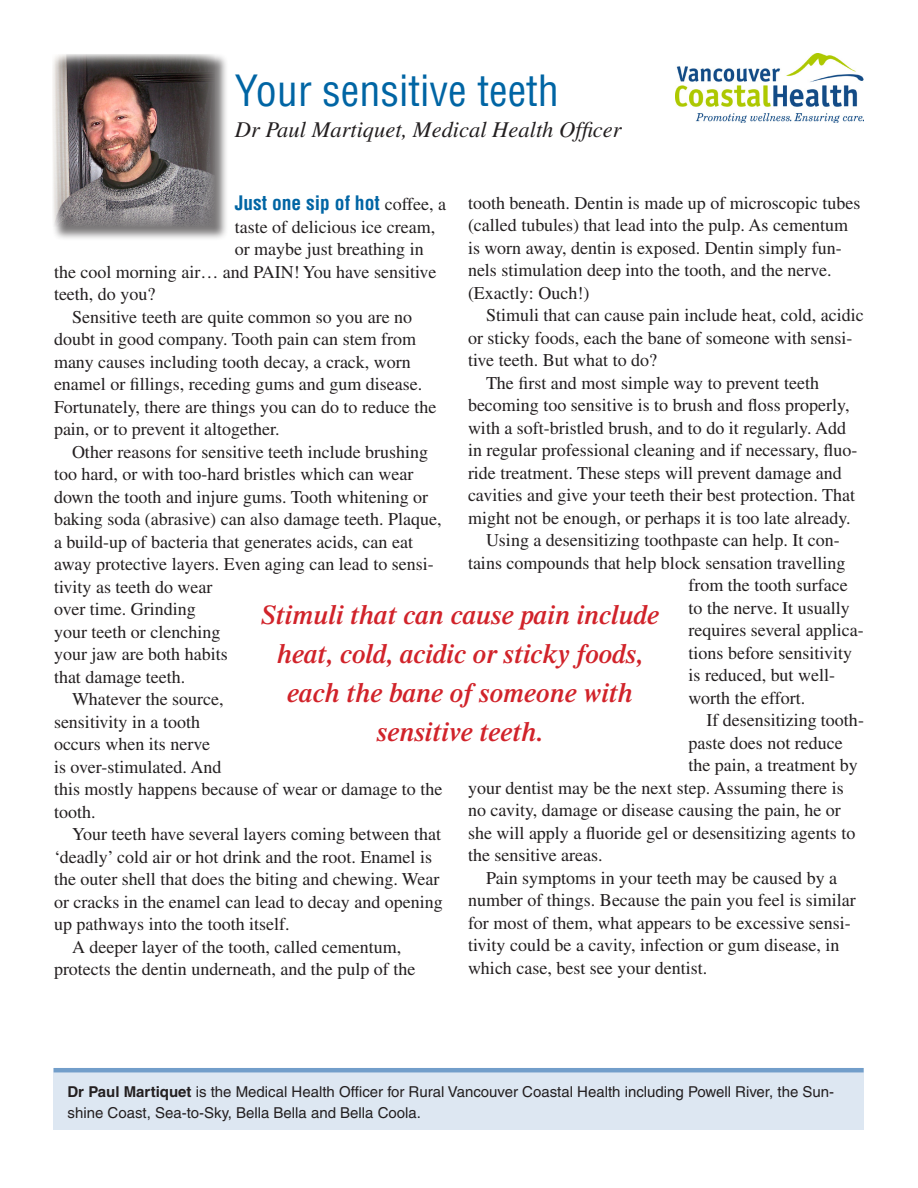
<style>
.page{position:relative;width:918px;height:1188px;background:#fff}
.page>*{position:absolute;margin:0;border:0;box-sizing:border-box;transform-origin:0 0}
.Headline{font:condensed 42px "Helvetica";color:#0065a4}
.Call-out{font:italic 600 27px/39px "Times";color:#d1232a;text-align:center}
.Subhead{font:italic 22.5px "Times";color:#231f20}
.Text_First_Paragraph{font:700 condensed 19.5px "Helvetica";color:#0065a4}
.Text_Second_Paragrap{font:18px/22.5px "Times";color:#231f20}
.Text_First_Paragraph-2{font:18px "Times";color:#231f20}
.t1{font:15px/21px "Helvetica";color:#231f20}
.s1{font-family:"Times";font-weight:400;font-stretch:normal;font-size:18px;color:#231f20}
.s2{font-weight:700}
</style>
<div class="page">
<div style="left:53px;top:1068px;width:811px;height:62px;background:#dde7f2"></div>
<hr style="left:54px;top:1068px;width:810px;height:4px;background:#729eca">
<div style="left:51px;top:53px;width:184px;height:203px;background:#231f20;opacity:.6"></div>
<img style="left:52px;top:54px;width:162px;height:173px">
<img style="left:675px;top:54px;width:189px;height:68px">
<p class="Headline" style="left:235px;top:64px;width:326px">Your sensitive teeth</p>
<p class="Subhead" style="left:235px;top:118px;width:388px">Dr Paul Martiquet, Medical Health Officer</p>
<p class="Text_First_Paragraph" style="left:235px;top:191px;width:213px">Just one sip of hot <span class="s1">coffee, a</span></p>
<p class="Text_First_Paragraph-2" style="left:235px;top:217px;width:202px">taste of delicious ice cream,</p>
<p class="Text_First_Paragraph-2" style="left:235px;top:239px;width:190px">or maybe just breathing in</p>
<p class="Text_First_Paragraph-2" style="left:54px;top:262px;width:384px">the cool morning air… and PAIN! You have sensitive</p>
<p class="Text_First_Paragraph-2" style="left:54px;top:284px;width:103px">teeth, do you?</p>
<p class="Text_Second_Paragrap" style="left:54px;top:305px;width:384px;text-indent:18px">Sensitive teeth are quite common so you are no doubt in good company. Tooth pain can stem from many causes including tooth decay, a crack, worn enamel or fillings, receding gums and gum disease.<br>Fortunately, there are things you can do to reduce the pain, or to prevent it altogether.</p>
<p class="Text_Second_Paragrap" style="left:54px;top:440px;width:389px;text-indent:18px">Other reasons for sensitive teeth include brushing too hard, or with too-hard bristles which can wear down the tooth and injure gums. Tooth whitening or baking soda (abrasive) can also damage teeth. Plaque, a build-up of bacteria that generates acids, can eat away protective layers. Even aging can lead to sensi&shy;tivity as teeth do wear<br>over time. Grinding<br>your teeth or clenching<br>your jaw are both habits<br>that damage teeth.</p>
<p class="Text_Second_Paragrap" style="left:54px;top:688px;width:390px;text-indent:18px">Whatever the source,<br>sensitivity in a tooth<br>occurs when its nerve<br>is over-stimulated. And<br>this mostly happens because of wear or damage to the tooth.</p>
<p class="Text_Second_Paragrap" style="left:54px;top:823px;width:390px;text-indent:18px">Your teeth have several layers coming between that ‘deadly’ cold air or hot drink and the root. Enamel is the outer shell that does the biting and chewing. Wear or cracks in the enamel can lead to decay and opening up pathways into the tooth itself.</p>
<p class="Text_Second_Paragrap" style="left:54px;top:935px;width:363px;text-align:center">A deeper layer of the tooth, called cementum, protects the dentin underneath, and the pulp of the</p>
<p class="Text_Second_Paragrap" style="left:468px;top:191px;width:394px">tooth beneath. Dentin is made up of microscopic tubes (called tubules) that lead into the pulp. As cementum is worn away, dentin is exposed. Dentin simply fun&shy;nels stimulation deep into the tooth, and the nerve. (Exactly: Ouch!)</p>
<p class="Text_Second_Paragrap" style="left:468px;top:304px;width:397px;text-indent:18px">Stimuli that can cause pain include heat, cold, acidic or sticky foods, each the bane of someone with sensi&shy;tive teeth. But what to do?</p>
<p class="Text_Second_Paragrap" style="left:468px;top:371px;width:391px;text-indent:18px">The first and most simple way to prevent teeth becoming too sensitive is to brush and floss properly, with a soft-bristled brush, and to do it regularly. Add in regular professional cleaning and if necessary, fluo&shy;ride treatment. These steps will prevent damage and cavities and give your teeth their best protection. That might not be enough, or perhaps it is too late already.</p>
<p class="Text_Second_Paragrap" style="left:486px;top:529px;width:355px">Using a desensitizing toothpaste can help. It con-</p>
<p class="Text_Second_Paragrap" style="left:468px;top:551px;width:379px">tains compounds that help block sensation travelling</p>
<p class="Text_Second_Paragrap" style="left:688px;top:574px;width:161px">from the tooth surface</p>
<p class="Text_Second_Paragrap" style="left:688px;top:596px;width:163px">to the nerve. It usually</p>
<p class="Text_Second_Paragrap" style="left:688px;top:619px;width:177px">requires several applica-</p>
<p class="Text_Second_Paragrap" style="left:688px;top:641px;width:165px">tions before sensitivity</p>
<p class="Text_Second_Paragrap" style="left:688px;top:664px;width:148px">is reduced, but well-</p>
<p class="Text_Second_Paragrap" style="left:688px;top:686px;width:118px">worth the effort.</p>
<p class="Text_Second_Paragrap" style="left:706px;top:709px;width:159px">If desensitizing tooth-</p>
<p class="Text_Second_Paragrap" style="left:688px;top:731px;width:156px">paste does not reduce</p>
<p class="Text_Second_Paragrap" style="left:688px;top:754px;width:171px">the pain, a treatment by</p>
<p class="Text_Second_Paragrap" style="left:468px;top:776px;width:377px">your dentist may be the next step. Assuming there is</p>
<p class="Text_Second_Paragrap" style="left:468px;top:799px;width:374px">no cavity, damage or disease causing the pain, he or</p>
<p class="Text_Second_Paragrap" style="left:468px;top:821px;width:389px">she will apply a fluoride gel or desensitizing agents to</p>
<p class="Text_Second_Paragrap" style="left:468px;top:844px;width:136px">the sensitive areas.</p>
<p class="Text_Second_Paragrap" style="left:468px;top:866px;width:389px;text-indent:18px">Pain symptoms in your teeth may be caused by a number of things. Because the pain you feel is similar for most of them, what appears to be excessive sensi&shy;tivity could be a cavity, infection or gum disease, in which case, best see your dentist.</p>
<p class="Call-out" style="left:261px;top:595px;width:400px">Stimuli that can cause pain include heat, cold, acidic or sticky foods, each the bane of someone with sensitive teeth.</p>
<p class="t1" style="left:68px;top:1081px;width:768px"><span class="s2">Dr Paul Martiquet</span> is the Medical Health Officer for Rural Vancouver Coastal Health including Powell River, the Sun&shy;shine Coast, Sea-to-Sky, Bella Bella and Bella Coola.</p>
</div>
